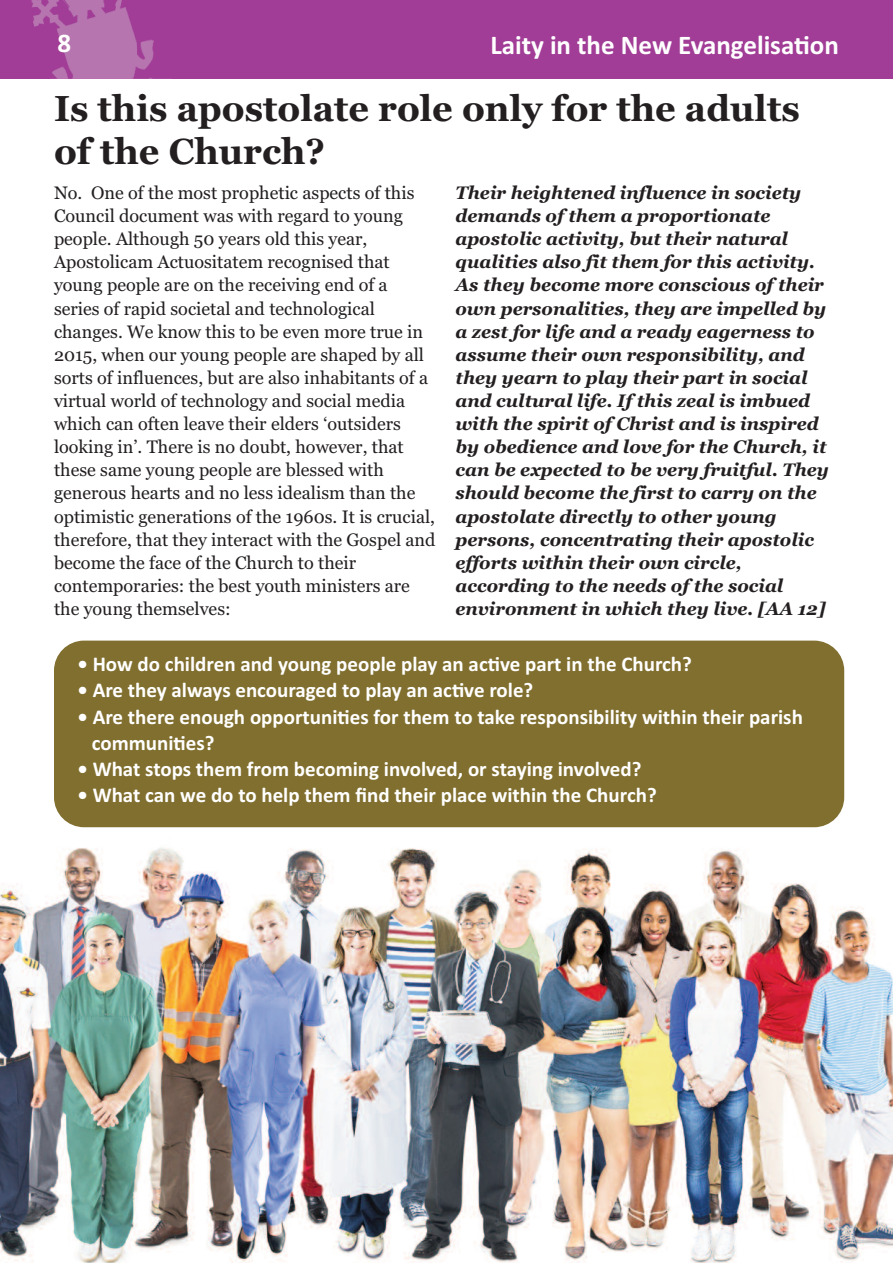
<style>
.page{position:relative;width:893px;height:1263px;background:#fff}
.page>*{position:absolute;margin:0;border:0;box-sizing:border-box;transform-origin:0 0}
.t1{font:700 36px/43.2px "Georgia";color:#231f20}
.t2{font:700 27px "Calibri";color:#fff}
.t3{font:700 21px/26.1px "Calibri";color:#fff}
.t4{font:18px/23.1px "Georgia";color:#231f20}
.t5{font:italic 700 18px/23.1px "Georgia";color:#231f20}
</style>
<div class="page">
<div style="left:0;top:0;width:893px;height:79px;background:#a13d96"></div>
<img style="left:31px;top:0;width:140px;height:79px">
<div style="left:54px;top:641px;width:790px;height:186px;background:#816f2f;border-radius:30px"></div>
<img style="left:0;top:847px;width:893px;height:416px">
<h2 class="t2" style="left:57px;top:27px;width:15px">8</h2>
<h2 class="t2" style="left:490px;top:29px;width:350px">Laity in the New Evangelisation</h2>
<h1 class="t1" style="left:54px;top:87px;width:747px">Is this apostolate role only for the adults of the Church?</h1>
<p class="t4" style="left:54px;top:181px;width:383px">No. One of the most prophetic aspects of this Council document was with regard to young people. Although 50 years old this year, Apostolicam Actuositatem recognised that young people are on the receiving end of a series of rapid societal and technological changes. We know this to be even more true in 2015, when our young people are shaped by all sorts of influences, but are also inhabitants of a virtual world of technology and social media which can often leave their elders ‘outsiders looking in’. There is no doubt, however, that these same young people are blessed with generous hearts and no less idealism than the optimistic generations of the 1960s. It is crucial, therefore, that they interact with the Gospel and become the face of the Church to their contemporaries: the best youth ministers are the young themselves:</p>
<p class="t5" style="left:455px;top:181px;width:375px">Their heightened influence in society demands of them a proportionate apostolic activity, but their natural qualities also fit them for this activity.<br>As they become more conscious of their own personalities, they are impelled by a zest for life and a ready eagerness to assume their own responsibility, and they yearn to play their part in social and cultural life. If this zeal is imbued with the spirit of Christ and is inspired by obedience and love for the Church, it can be expected to be very fruitful. They should become the first to carry on the apostolate directly to other young persons, concentrating their apostolic efforts within their own circle, according to the needs of the social environment in which they live. [AA 12]</p>
<p class="t3" style="left:77px;top:651px;width:616px">• How do children and young people play an active part in the Church?</p>
<p class="t3" style="left:77px;top:677px;width:457px">• Are they always encouraged to play an active role?</p>
<p class="t3" style="left:92px;top:703px;width:713px;text-indent:-14px">• Are there enough opportunities for them to take responsibility within their parish communities?</p>
<p class="t3" style="left:77px;top:755px;width:565px">• What stops them from becoming involved, or staying involved?</p>
<p class="t3" style="left:77px;top:781px;width:581px">• What can we do to help them find their place within the Church?</p>
</div>
